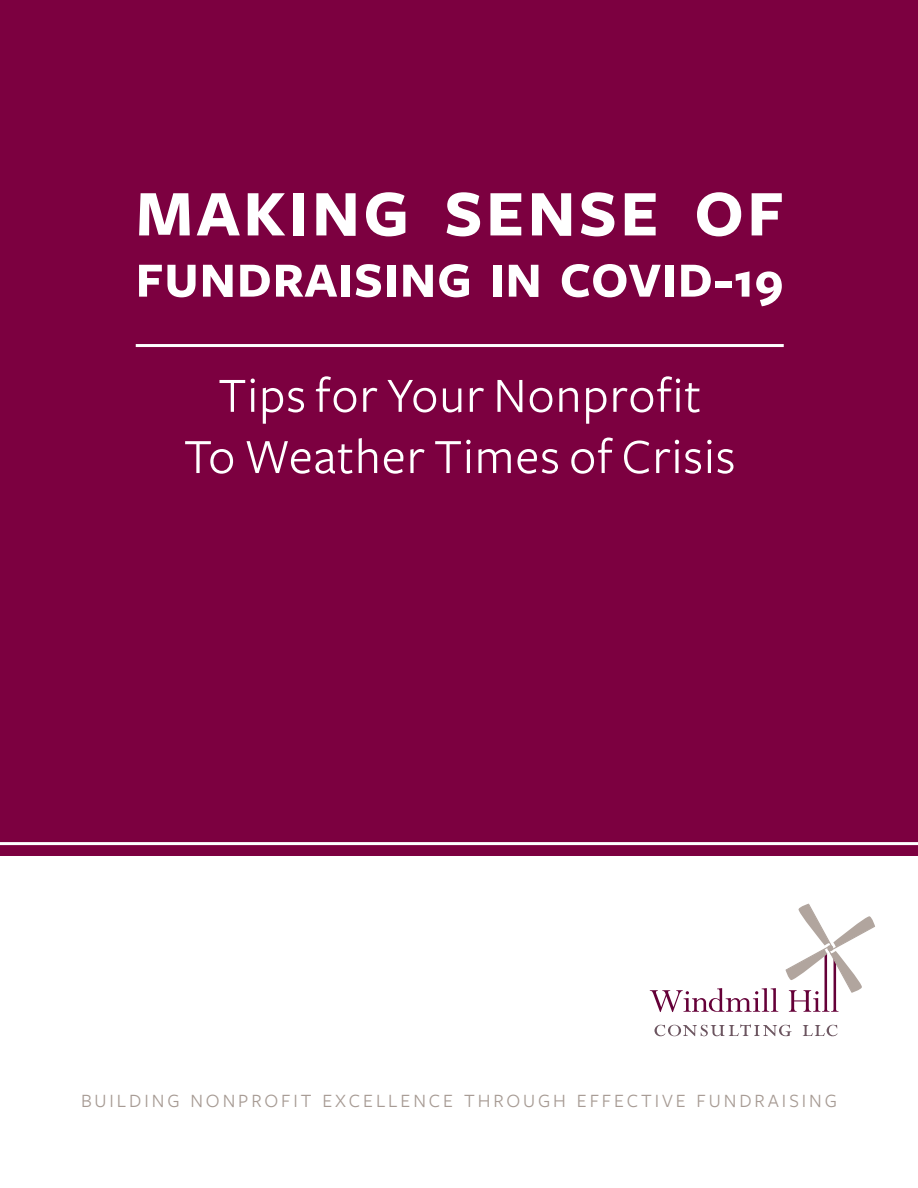
<style>
.page{position:relative;width:918px;height:1188px;background:#fff}
.page>*{position:absolute;margin:0;border:0;box-sizing:border-box;transform-origin:0 0}
.t1{font:500 192.15px "Whitney";color:#fff}
.t2{font:700 67.5px "Freight Sans";letter-spacing:.05em;color:#fff}
.t3{font:51px "Freight Sans";letter-spacing:.02em;color:#fff}
.t4{font:700 51px "Freight Sans";letter-spacing:.02em;color:#fff}
.t5{font:40.95px "Whitney Semibold SC";letter-spacing:.09em;color:#fff}
.t6{font:19.5px "Freight Sans";letter-spacing:.15em;color:#a79b94}
</style>
<div class="page">
<div style="left:0;top:0;width:918px;height:855px;background:#7c0040"></div>
<svg style="left:650px;top:988px;width:128px;height:24px"></svg>
<svg style="left:654px;top:1024px;width:138px;height:12px"></svg>
<svg style="left:803px;top:1025px;width:35px;height:11px"></svg>
<svg style="left:786px;top:904px;width:89px;height:108px"></svg>
<hr style="left:136px;top:344px;width:648px;height:3px;background:#fff">
<hr style="left:0;top:842px;width:918px;height:3px;background:#fff">
<p class="t2" style="left:136px;top:177px;width:650px">MAKING SENSE OF</p>
<p class="t4" style="left:136px;top:253px;width:649px">FUNDRAISING IN COVID-19</p>
<p class="t1" style="left:471px;top:222px;width:110px">6</p>
<p class="t5" style="left:326px;top:421px;width:401px">ways to rock your</p>
<p class="t3" style="left:218px;top:368px;width:484px">Tips for Your Nonprofit</p>
<p class="t3" style="left:184px;top:429px;width:553px">To Weather Times of Crisis</p>
<p class="t6" style="left:81px;top:1090px;width:757px">BUILDING NONPROFIT EXCELLENCE THROUGH EFFECTIVE FUNDRAISING</p>
</div>
